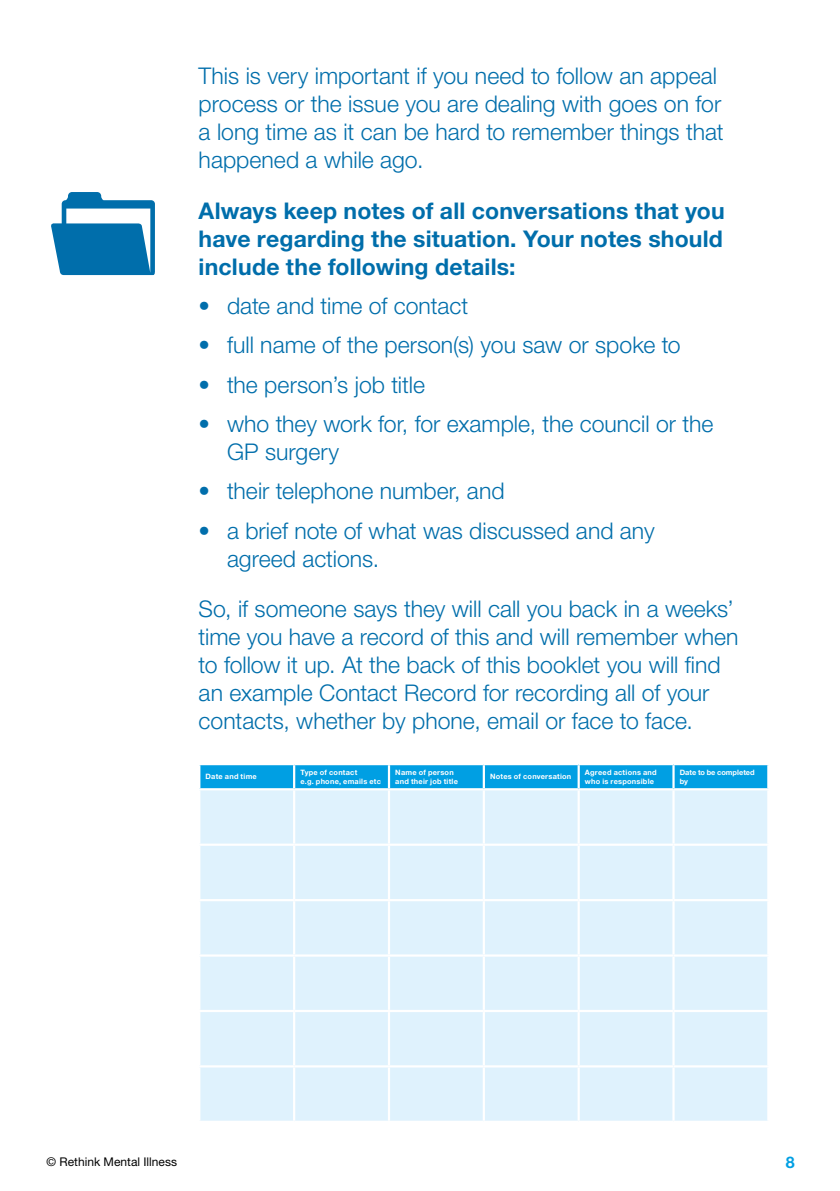
<style>
.page{position:relative;width:840px;height:1191px;background:#fff}
.page>*{position:absolute;margin:0;border:0;box-sizing:border-box;transform-origin:0 0}
.t1{font:300 23px/28px "Helvetica Neue LT Pro";color:#006eab}
.t2{font:700 23px/28px "Helvetica Neue LT Pro";letter-spacing:.01em;color:#006eab;text-align:justify}
.t3{font:700 16px "Helvetica Neue LT Pro";color:#009fe3}
.t4{font:12px "Helvetica Neue LT Pro";color:#000}
.t5{font:700 7.4px/9.6px "Helvetica Neue LT Pro";letter-spacing:.03em;color:#fff}
.t6{font:700 7.4px/9.6px "Helvetica Neue LT Pro";color:#fff}
</style>
<div class="page">
<svg style="left:51px;top:192px;width:104px;height:83px"></svg>
<div style="left:200px;top:765px;width:566px;height:23px;background:#009fe3"></div>
<div style="left:200px;top:790px;width:566px;height:330px;background:#dff2fd"></div>
<hr style="left:293px;top:765px;width:2px;height:23px;background:#fff">
<hr style="left:387px;top:765px;width:3px;height:23px;background:#fff">
<hr style="left:482px;top:765px;width:2px;height:23px;background:#fff">
<hr style="left:577px;top:765px;width:2px;height:23px;background:#fff">
<hr style="left:672px;top:765px;width:2px;height:23px;background:#fff">
<hr style="left:293px;top:790px;width:2px;height:53px;background:#fff">
<hr style="left:387px;top:790px;width:3px;height:53px;background:#fff">
<hr style="left:482px;top:790px;width:2px;height:53px;background:#fff">
<hr style="left:577px;top:790px;width:2px;height:53px;background:#fff">
<hr style="left:672px;top:790px;width:2px;height:53px;background:#fff">
<hr style="left:198px;top:843px;width:96px;height:3px;background:#fff">
<hr style="left:294px;top:843px;width:95px;height:3px;background:#fff">
<hr style="left:293px;top:846px;width:2px;height:53px;background:#fff">
<hr style="left:389px;top:843px;width:94px;height:3px;background:#fff">
<hr style="left:387px;top:846px;width:3px;height:53px;background:#fff">
<hr style="left:483px;top:843px;width:95px;height:3px;background:#fff">
<hr style="left:482px;top:846px;width:2px;height:53px;background:#fff">
<hr style="left:578px;top:843px;width:95px;height:3px;background:#fff">
<hr style="left:577px;top:846px;width:2px;height:53px;background:#fff">
<hr style="left:673px;top:843px;width:96px;height:3px;background:#fff">
<hr style="left:672px;top:846px;width:2px;height:53px;background:#fff">
<hr style="left:198px;top:899px;width:96px;height:2px;background:#fff">
<hr style="left:294px;top:899px;width:95px;height:2px;background:#fff">
<hr style="left:293px;top:901px;width:2px;height:53px;background:#fff">
<hr style="left:389px;top:899px;width:94px;height:2px;background:#fff">
<hr style="left:387px;top:901px;width:3px;height:53px;background:#fff">
<hr style="left:483px;top:899px;width:95px;height:2px;background:#fff">
<hr style="left:482px;top:901px;width:2px;height:53px;background:#fff">
<hr style="left:578px;top:899px;width:95px;height:2px;background:#fff">
<hr style="left:577px;top:901px;width:2px;height:53px;background:#fff">
<hr style="left:673px;top:899px;width:96px;height:2px;background:#fff">
<hr style="left:672px;top:901px;width:2px;height:53px;background:#fff">
<hr style="left:198px;top:954px;width:96px;height:2px;background:#fff">
<hr style="left:294px;top:954px;width:95px;height:2px;background:#fff">
<hr style="left:293px;top:956px;width:2px;height:53px;background:#fff">
<hr style="left:389px;top:954px;width:94px;height:2px;background:#fff">
<hr style="left:387px;top:956px;width:3px;height:53px;background:#fff">
<hr style="left:483px;top:954px;width:95px;height:2px;background:#fff">
<hr style="left:482px;top:956px;width:2px;height:53px;background:#fff">
<hr style="left:578px;top:954px;width:95px;height:2px;background:#fff">
<hr style="left:577px;top:956px;width:2px;height:53px;background:#fff">
<hr style="left:673px;top:954px;width:96px;height:2px;background:#fff">
<hr style="left:672px;top:956px;width:2px;height:53px;background:#fff">
<hr style="left:198px;top:1009px;width:96px;height:3px;background:#fff">
<hr style="left:294px;top:1009px;width:95px;height:3px;background:#fff">
<hr style="left:293px;top:1012px;width:2px;height:53px;background:#fff">
<hr style="left:389px;top:1009px;width:94px;height:3px;background:#fff">
<hr style="left:387px;top:1012px;width:3px;height:53px;background:#fff">
<hr style="left:483px;top:1009px;width:95px;height:3px;background:#fff">
<hr style="left:482px;top:1012px;width:2px;height:53px;background:#fff">
<hr style="left:578px;top:1009px;width:95px;height:3px;background:#fff">
<hr style="left:577px;top:1012px;width:2px;height:53px;background:#fff">
<hr style="left:673px;top:1009px;width:96px;height:3px;background:#fff">
<hr style="left:672px;top:1012px;width:2px;height:53px;background:#fff">
<hr style="left:198px;top:1065px;width:96px;height:2px;background:#fff">
<hr style="left:294px;top:1065px;width:95px;height:2px;background:#fff">
<hr style="left:293px;top:1067px;width:2px;height:53px;background:#fff">
<hr style="left:389px;top:1065px;width:94px;height:2px;background:#fff">
<hr style="left:387px;top:1067px;width:3px;height:53px;background:#fff">
<hr style="left:483px;top:1065px;width:95px;height:2px;background:#fff">
<hr style="left:482px;top:1067px;width:2px;height:53px;background:#fff">
<hr style="left:578px;top:1065px;width:95px;height:2px;background:#fff">
<hr style="left:577px;top:1067px;width:2px;height:53px;background:#fff">
<hr style="left:673px;top:1065px;width:96px;height:2px;background:#fff">
<hr style="left:672px;top:1067px;width:2px;height:53px;background:#fff">
<p class="t1" style="left:198px;top:62px;width:526px">This is very important if you need to follow an appeal process or the issue you are dealing with goes on for a long time as it can be hard to remember things that happened a while ago.</p>
<p class="t2" style="left:198px;top:196px;width:527px">Always keep notes of all conversations that you have regarding the situation. Your notes should include the following details:</p>
<p class="t1" style="left:198px;top:291px;width:271px">• date and time of contact</p>
<p class="t1" style="left:198px;top:330px;width:483px">• full name of the person(s) you saw or spoke to</p>
<p class="t1" style="left:198px;top:370px;width:228px">• the person’s job title</p>
<p class="t1" style="left:227px;top:409px;width:487px;text-indent:-28px">• who they work for, for example, the council or the<br>GP surgery</p>
<p class="t1" style="left:198px;top:476px;width:307px">• their telephone number, and</p>
<p class="t1" style="left:227px;top:516px;width:429px;text-indent:-28px">• a brief note of what was discussed and any agreed actions.</p>
<p class="t1" style="left:198px;top:594px;width:541px">So, if someone says they will call you back in a weeks’ time you have a record of this and will remember when to follow it up. At the back of this booklet you will find an example Contact Record for recording all of your contacts, whether by phone, email or face to face.</p>
<p class="t5" style="left:205px;top:771px;width:53px">Date and time</p>
<p class="t5" style="left:300px;top:767px;width:82px">Type of contact<br>e.g. phone, emails etc</p>
<p class="t5" style="left:395px;top:767px;width:64px">Name of person and their job title</p>
<p class="t5" style="left:490px;top:771px;width:83px">Notes of conversation</p>
<p class="t5" style="left:584px;top:767px;width:73px">Agreed actions and who is responsible</p>
<p class="t6" style="left:679px;top:767px;width:76px">Date to be completed by</p>
<p class="t4" style="left:47px;top:1154px;width:132px">© Rethink Mental Illness</p>
<p class="t3" style="left:785px;top:1152px;width:10px">8</p>
</div>
